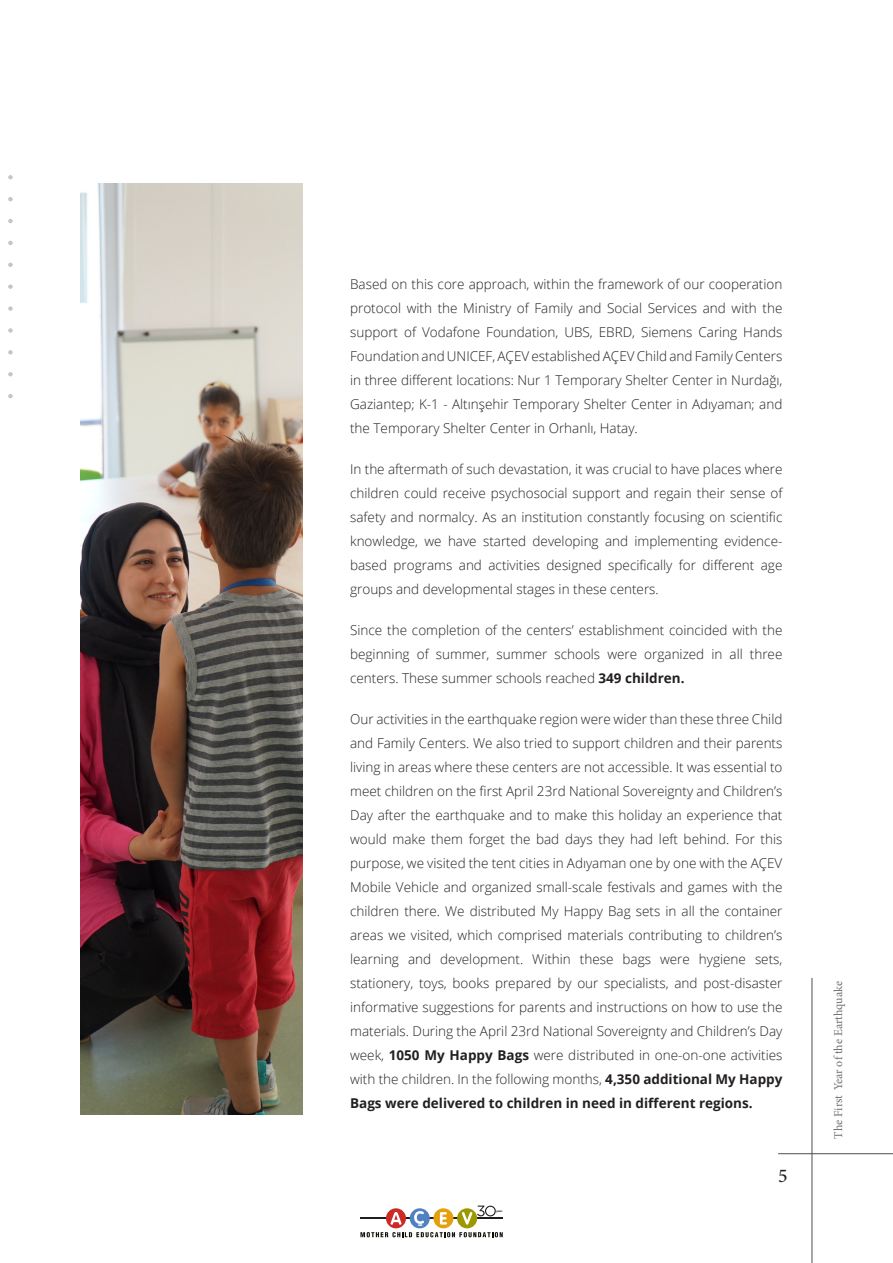
<style>
.page{position:relative;width:893px;height:1263px;background:#fff}
.page>*{position:absolute;margin:0;border:0;box-sizing:border-box;transform-origin:0 0}
.t1{font:500 19.5px "Minion Pro";color:#231f20}
.t2{font:300 13.5px/24px "Open Sans";color:#231f20;text-align:justify}
.t3{font:12px "Minion Pro";color:#6f7073}
.t4{font:700 2.7px "Gotham Rounded";letter-spacing:-.055em;color:#1d1d1b}
.s1{font-weight:700}
</style>
<div class="page">
<svg style="left:8px;top:175px;width:5px;height:4px"></svg>
<svg style="left:8px;top:197px;width:5px;height:4px"></svg>
<svg style="left:8px;top:219px;width:5px;height:4px"></svg>
<svg style="left:8px;top:241px;width:5px;height:4px"></svg>
<svg style="left:8px;top:263px;width:5px;height:4px"></svg>
<svg style="left:8px;top:284px;width:5px;height:5px"></svg>
<svg style="left:8px;top:306px;width:5px;height:5px"></svg>
<svg style="left:8px;top:328px;width:5px;height:5px"></svg>
<svg style="left:8px;top:350px;width:5px;height:4px"></svg>
<svg style="left:8px;top:372px;width:5px;height:4px"></svg>
<svg style="left:8px;top:394px;width:5px;height:4px"></svg>
<img style="left:81px;top:184px;width:222px;height:930px">
<hr style="left:812px;top:978px;width:1px;height:285px;background:#4e4f50">
<hr style="left:778px;top:1153px;width:115px;height:1px;background:#4e4f50">
<hr style="left:360px;top:1218px;width:143px;height:1px;background:#1e1e1c">
<div style="left:410px;top:1208px;width:20px;height:20px;background:#5082c3;border-radius:50%"></div>
<svg style="left:433px;top:1208px;width:20px;height:20px"></svg>
<div style="left:457px;top:1208px;width:20px;height:20px;background:#9e9800;border-radius:50%"></div>
<div style="left:386px;top:1208px;width:20px;height:20px;background:#cb2a27;border-radius:50%"></div>
<svg style="left:390px;top:1212px;width:11px;height:13px"></svg>
<svg style="left:440px;top:1212px;width:7px;height:12px"></svg>
<svg style="left:414px;top:1211px;width:10px;height:15px"></svg>
<svg style="left:360px;top:1232px;width:143px;height:5px"></svg>
<svg style="left:462px;top:1205px;width:34px;height:20px"></svg>
<p class="t2" style="left:350px;top:272px;width:434px">Based on this core approach, within the framework of our cooperation protocol with the Ministry of Family and Social Services and with the support of Vodafone Foundation, UBS, EBRD, Siemens Caring Hands Foundation and UNICEF, AÇEV established AÇEV Child and Family Centers in three different locations: Nur 1 Temporary Shelter Center in Nurdağı, Gaziantep; K-1 - Altınşehir Temporary Shelter Center in Adıyaman; and the Temporary Shelter Center in Orhanlı, Hatay.</p>
<p class="t2" style="left:350px;top:457px;width:434px">In the aftermath of such devastation, it was crucial to have places where children could receive psychosocial support and regain their sense of safety and normalcy. As an institution constantly focusing on scientific knowledge, we have started developing and implementing evidence&shy;based programs and activities designed specifically for different age groups and developmental stages in these centers.</p>
<p class="t2" style="left:350px;top:618px;width:434px">Since the completion of the centers’ establishment coincided with the beginning of summer, summer schools were organized in all three centers. These summer schools reached <span class="s1">349 children.</span></p>
<p class="t2" style="left:350px;top:707px;width:434px">Our activities in the earthquake region were wider than these three Child and Family Centers. We also tried to support children and their parents living in areas where these centers are not accessible. It was essential to meet children on the first April 23rd National Sovereignty and Children’s Day after the earthquake and to make this holiday an experience that would make them forget the bad days they had left behind. For this purpose, we visited the tent cities in Adıyaman one by one with the AÇEV Mobile Vehicle and organized small-scale festivals and games with the children there. We distributed My Happy Bag sets in all the container areas we visited, which comprised materials contributing to children’s learning and development. Within these bags were hygiene sets, stationery, toys, books prepared by our specialists, and post-disaster informative suggestions for parents and instructions on how to use the materials. During the April 23rd National Sovereignty and Children’s Day week, <span class="s1">1050 My Happy Bags</span> were distributed in one-on-one activities with the children. In the following months, <span class="s1">4,350 additional My Happy Bags were delivered to children in need in different regions.</span></p>
<p class="t4" style="left:496px;top:1209px;width:8px">years</p>
<h1 class="t1" style="left:778px;top:1163px;width:11px">5</h1>
<p class="t3" style="left:830px;top:1138px;width:159px;rotate:-90deg">The Firs t Year of the Earthquake</p>
</div>
